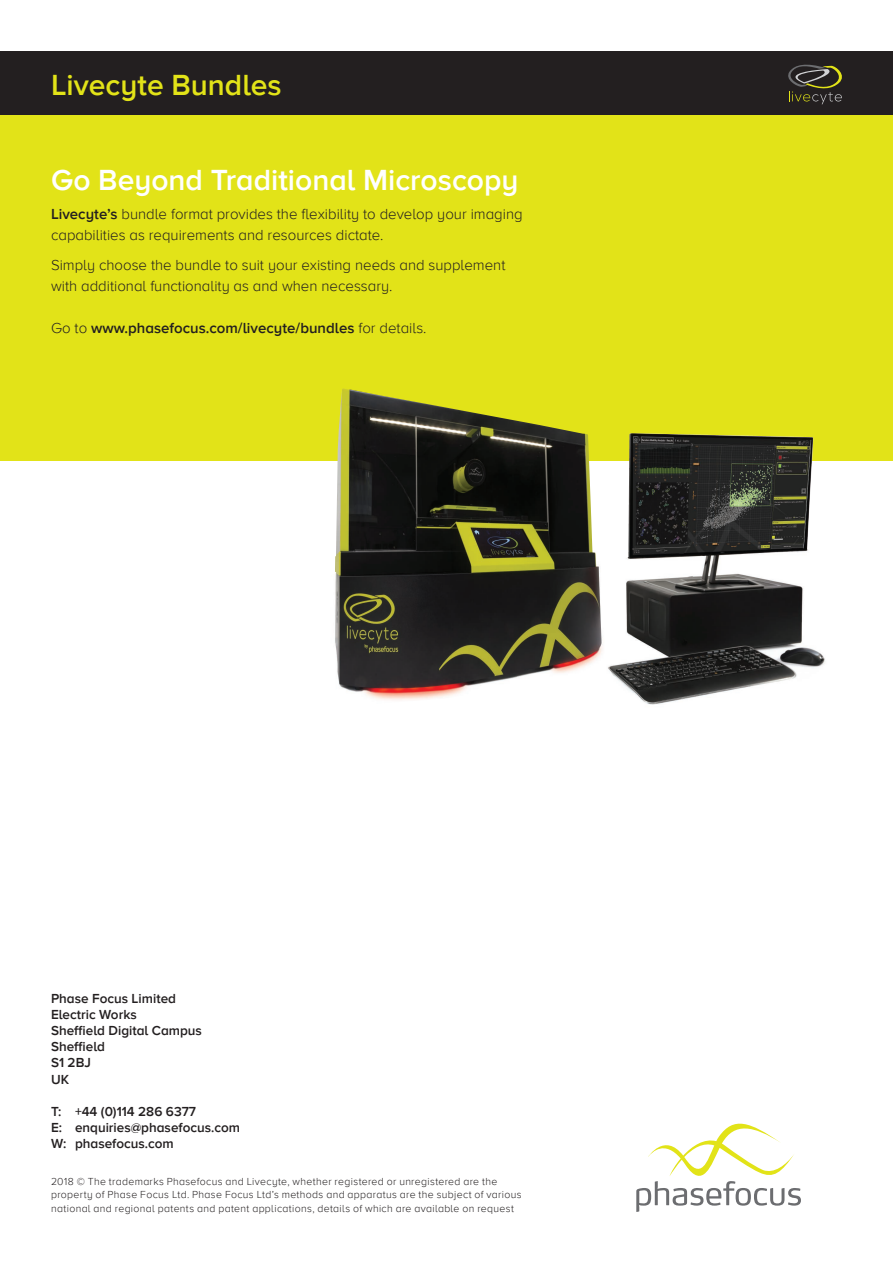
<style>
.page{position:relative;width:893px;height:1263px;background:#fff}
.page>*{position:absolute;margin:0;border:0;box-sizing:border-box;transform-origin:0 0}
.t1{font:600 30px "Proxima Nova A";color:#fff}
.t2{font:600 30px "Proxima Nova A";color:#e2e318}
.t3{font:300 15px/21px "Proxima Nova A";color:#231f20}
.t4{font:600 15px "Proxima Nova A";color:#231f20}
.t5{font:600 13.5px/16.2px "Proxima Nova A";color:#231f20}
.t6{font:300 10.5px/13.5px "Proxima Nova A";letter-spacing:.03em;color:#231f20}
.s1{font-weight:600}
.s2{font-weight:300}
</style>
<div class="page">
<div style="left:0;top:115px;width:893px;height:345px;background:#e2e318"></div>
<div style="left:0;top:51px;width:893px;height:64px;background:#231f20"></div>
<svg style="left:788px;top:65px;width:54px;height:39px"></svg>
<svg style="left:636px;top:1124px;width:165px;height:88px"></svg>
<img style="left:604px;top:433px;width:269px;height:272px">
<img style="left:327px;top:388px;width:277px;height:312px">
<p class="t2" style="left:51px;top:68px;width:232px">Livecyte Bundles</p>
<p class="t1" style="left:51px;top:162px;width:469px">Go Beyond Traditional Microscopy</p>
<p class="t3" style="left:51px;top:204px;width:473px"><span class="s1">Livecyte’s</span> bundle format provides the flexibility to develop your imaging capabilities as requirements and resources dictate.</p>
<p class="t3" style="left:51px;top:254px;width:456px">Simply choose the bundle to suit your existing needs and supplement with additional functionality as and when necessary.</p>
<p class="t4" style="left:51px;top:319px;width:377px"><span class="s2">Go to</span> www.phasefocus.com/livecyte/bundles <span class="s2">for details.</span></p>
<p class="t5" style="left:51px;top:990px;width:127px">Phase Focus Limited</p>
<p class="t5" style="left:51px;top:1006px;width:87px">Electric Works</p>
<p class="t5" style="left:51px;top:1023px;width:152px">Sheffield Digital Campus</p>
<p class="t5" style="left:51px;top:1039px;width:55px">Sheffield</p>
<p class="t5" style="left:51px;top:1055px;width:41px">S1 2BJ<br>UK</p>
<p class="t5" style="left:51px;top:1104px;width:147px">T: +44 (0)114 286 6377</p>
<p class="t5" style="left:51px;top:1120px;width:191px">E: enquiries@phasefocus.com</p>
<p class="t5" style="left:51px;top:1136px;width:124px">W: phasefocus.com</p>
<p class="t6" style="left:51px;top:1175px;width:472px">2018 © The trademarks Phasefocus and Livecyte, whether registered or unregistered are the property of Phase Focus Ltd. Phase Focus Ltd’s methods and apparatus are the subject of various national and regional patents and patent applications, details of which are available on request</p>
</div>
